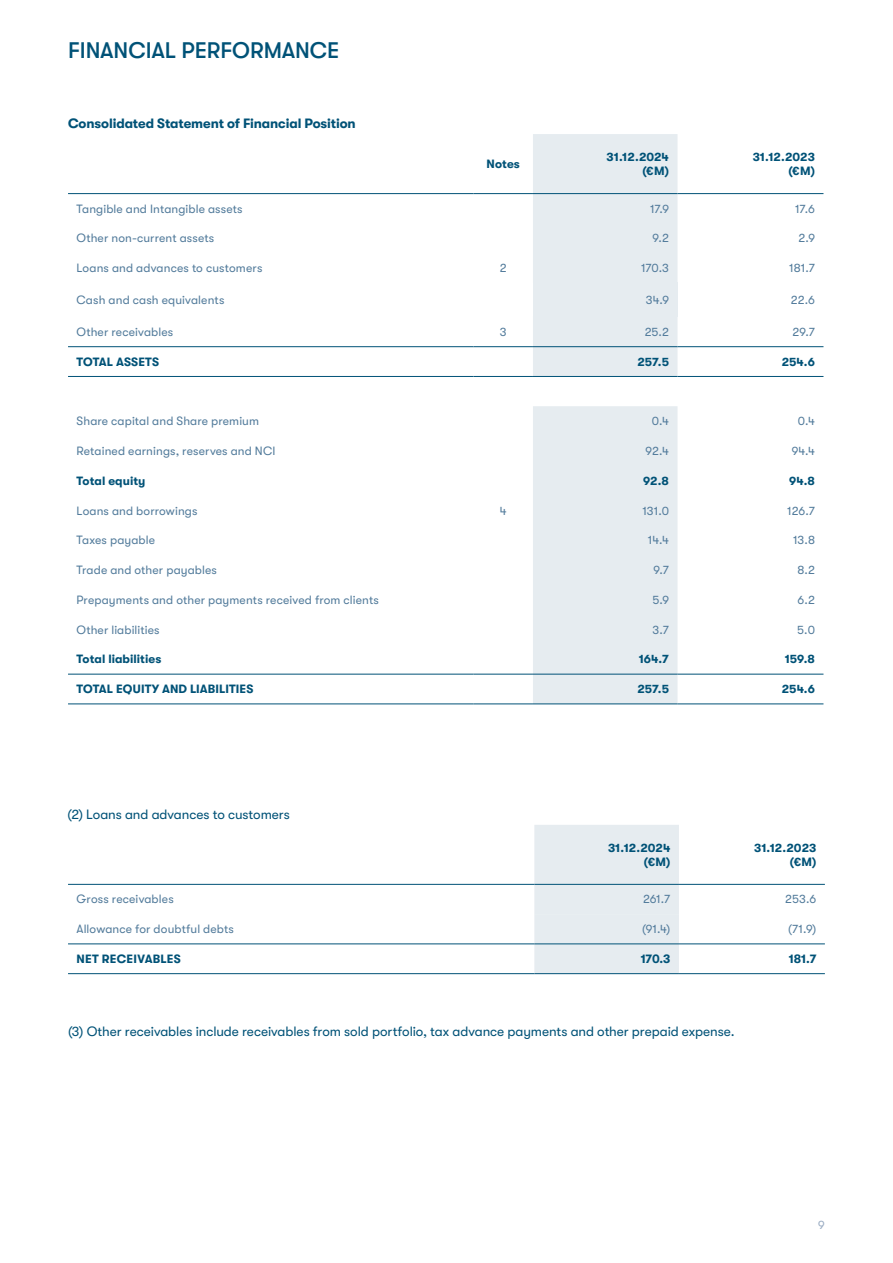
<style>
.page{position:relative;width:893px;height:1263px;background:#fff}
.page>*{position:absolute;margin:0;border:0;box-sizing:border-box;transform-origin:0 0}
.t1{font:500 22.5px "GT Walsheim Pro";letter-spacing:-.005em;color:#005277}
.t2{font:13.5px "GT Walsheim Pro";color:#005277}
.t3{font:700 13.5px "GT Walsheim Pro";letter-spacing:-.005em;color:#005277}
.t4{font:12px "GT Walsheim Pro";letter-spacing:.01em;color:#527b9b}
.t5{font:700 12px/13.5px "GT Walsheim Pro";letter-spacing:.005em;color:#005277;text-align:right}
.t6{font:12px "GT Walsheim Pro";color:#9badc3}
</style>
<div class="page">
<div style="left:533px;top:134px;width:144px;height:569px;background:#e6ecf0"></div>
<div style="left:533px;top:283px;width:144px;height:34px;background:#e6ecf0"></div>
<hr style="left:68px;top:193px;width:405px;height:1px;background:#005277">
<hr style="left:473px;top:193px;width:60px;height:1px;background:#005277">
<hr style="left:533px;top:193px;width:144px;height:1px;background:#005277">
<hr style="left:677px;top:193px;width:146px;height:1px;background:#005277">
<hr style="left:68px;top:346px;width:405px;height:1px;background:#005277">
<hr style="left:473px;top:346px;width:60px;height:1px;background:#005277">
<hr style="left:533px;top:346px;width:144px;height:1px;background:#005277">
<hr style="left:677px;top:346px;width:146px;height:1px;background:#005277">
<hr style="left:68px;top:376px;width:405px;height:1px;background:#005277">
<hr style="left:473px;top:376px;width:60px;height:1px;background:#005277">
<hr style="left:533px;top:376px;width:144px;height:1px;background:#005277">
<hr style="left:677px;top:376px;width:146px;height:1px;background:#005277">
<hr style="left:68px;top:674px;width:405px;height:1px;background:#005277">
<hr style="left:473px;top:674px;width:60px;height:1px;background:#005277">
<hr style="left:533px;top:674px;width:144px;height:1px;background:#005277">
<hr style="left:677px;top:674px;width:146px;height:1px;background:#005277">
<hr style="left:68px;top:703px;width:405px;height:1px;background:#005277">
<hr style="left:473px;top:703px;width:60px;height:1px;background:#005277">
<hr style="left:533px;top:703px;width:144px;height:1px;background:#005277">
<hr style="left:677px;top:703px;width:146px;height:1px;background:#005277">
<div style="left:534px;top:825px;width:145px;height:148px;background:#e6ecf0"></div>
<hr style="left:68px;top:884px;width:466px;height:1px;background:#005277">
<hr style="left:534px;top:884px;width:145px;height:1px;background:#005277">
<hr style="left:679px;top:884px;width:146px;height:1px;background:#005277">
<hr style="left:68px;top:943px;width:466px;height:1px;background:#005277">
<hr style="left:534px;top:943px;width:145px;height:1px;background:#005277">
<hr style="left:679px;top:943px;width:146px;height:1px;background:#005277">
<hr style="left:68px;top:973px;width:466px;height:1px;background:#005277">
<hr style="left:534px;top:973px;width:145px;height:1px;background:#005277">
<hr style="left:679px;top:973px;width:146px;height:1px;background:#005277">
<h1 class="t1" style="left:68px;top:38px;width:273px">FINANCIAL PERFORMANCE</h1>
<p class="t3" style="left:68px;top:116px;width:289px">Consolidated Statement of Financial Position</p>
<p class="t5" style="left:486px;top:157px;width:35px">Notes</p>
<p class="t5" style="left:607px;top:150px;width:64px">31.12.2024 (€M)</p>
<p class="t5" style="left:753px;top:150px;width:64px">31.12.2023 (€M)</p>
<p class="t4" style="left:77px;top:202px;width:168px">Tangible and Intangible assets</p>
<p class="t4" style="left:650px;top:202px;width:20px">17.9</p>
<p class="t4" style="left:795px;top:202px;width:21px">17.6</p>
<p class="t4" style="left:77px;top:232px;width:139px">Other non-current assets</p>
<p class="t4" style="left:653px;top:232px;width:18px">9.2</p>
<p class="t4" style="left:798px;top:232px;width:18px">2.9</p>
<p class="t4" style="left:77px;top:261px;width:187px">Loans and advances to customers</p>
<p class="t4" style="left:500px;top:261px;width:8px">2</p>
<p class="t4" style="left:641px;top:261px;width:29px">170.3</p>
<p class="t4" style="left:789px;top:261px;width:27px">181.7</p>
<p class="t4" style="left:77px;top:293px;width:149px">Cash and cash equivalents</p>
<p class="t4" style="left:646px;top:293px;width:25px">34.9</p>
<p class="t4" style="left:791px;top:293px;width:26px">22.6</p>
<p class="t4" style="left:77px;top:325px;width:98px">Other receivables</p>
<p class="t4" style="left:500px;top:325px;width:8px">3</p>
<p class="t4" style="left:645px;top:325px;width:26px">25.2</p>
<p class="t4" style="left:792px;top:325px;width:24px">29.7</p>
<p class="t5" style="left:77px;top:355px;width:84px">TOTAL ASSETS</p>
<p class="t5" style="left:637px;top:355px;width:33px">257.5</p>
<p class="t5" style="left:782px;top:355px;width:35px">254.6</p>
<p class="t4" style="left:77px;top:414px;width:184px">Share capital and Share premium</p>
<p class="t4" style="left:652px;top:414px;width:19px">0.4</p>
<p class="t4" style="left:798px;top:414px;width:19px">0.4</p>
<p class="t4" style="left:77px;top:444px;width:200px">Retained earnings, reserves and NCI</p>
<p class="t4" style="left:646px;top:444px;width:25px">92.4</p>
<p class="t4" style="left:792px;top:444px;width:25px">94.4</p>
<p class="t5" style="left:77px;top:474px;width:70px">Total equity</p>
<p class="t5" style="left:643px;top:474px;width:27px">92.8</p>
<p class="t5" style="left:789px;top:474px;width:27px">94.8</p>
<p class="t4" style="left:77px;top:504px;width:123px">Loans and borrowings</p>
<p class="t4" style="left:500px;top:504px;width:8px">4</p>
<p class="t4" style="left:642px;top:504px;width:28px">131.0</p>
<p class="t4" style="left:787px;top:504px;width:29px">126.7</p>
<p class="t4" style="left:77px;top:534px;width:80px">Taxes payable</p>
<p class="t4" style="left:648px;top:534px;width:23px">14.4</p>
<p class="t4" style="left:793px;top:534px;width:23px">13.8</p>
<p class="t4" style="left:77px;top:563px;width:142px">Trade and other payables</p>
<p class="t4" style="left:653px;top:563px;width:17px">9.7</p>
<p class="t4" style="left:797px;top:563px;width:19px">8.2</p>
<p class="t4" style="left:77px;top:593px;width:304px">Prepayments and other payments received from clients</p>
<p class="t4" style="left:652px;top:593px;width:18px">5.9</p>
<p class="t4" style="left:798px;top:593px;width:19px">6.2</p>
<p class="t4" style="left:77px;top:623px;width:84px">Other liabilities</p>
<p class="t4" style="left:653px;top:623px;width:18px">3.7</p>
<p class="t4" style="left:797px;top:623px;width:19px">5.0</p>
<p class="t5" style="left:77px;top:652px;width:86px">Total liabilities</p>
<p class="t5" style="left:639px;top:652px;width:32px">164.7</p>
<p class="t5" style="left:785px;top:652px;width:32px">159.8</p>
<p class="t5" style="left:77px;top:682px;width:178px">TOTAL EQUITY AND LIABILITIES</p>
<p class="t5" style="left:637px;top:682px;width:33px">257.5</p>
<p class="t5" style="left:782px;top:682px;width:35px">254.6</p>
<p class="t2" style="left:68px;top:807px;width:224px">(2) Loans and advances to customers</p>
<p class="t5" style="left:608px;top:841px;width:64px">31.12.2024 (€M)</p>
<p class="t5" style="left:754px;top:841px;width:64px">31.12.2023 (€M)</p>
<p class="t4" style="left:77px;top:893px;width:99px">Gross receivables</p>
<p class="t4" style="left:643px;top:893px;width:29px">261.7</p>
<p class="t4" style="left:785px;top:893px;width:33px">253.6</p>
<p class="t4" style="left:77px;top:922px;width:159px">Allowance for doubtful debts</p>
<p class="t4" style="left:642px;top:922px;width:30px">(91.4)</p>
<p class="t4" style="left:788px;top:922px;width:30px">(71.9)</p>
<p class="t5" style="left:77px;top:952px;width:106px">NET RECEIVABLES</p>
<p class="t5" style="left:641px;top:952px;width:31px">170.3</p>
<p class="t5" style="left:789px;top:952px;width:29px">181.7</p>
<p class="t2" style="left:68px;top:1024px;width:668px">(3) Other receivables include receivables from sold portfolio, tax advance payments and other prepaid expense.</p>
<p class="t6" style="left:818px;top:1218px;width:8px">9</p>
</div>
